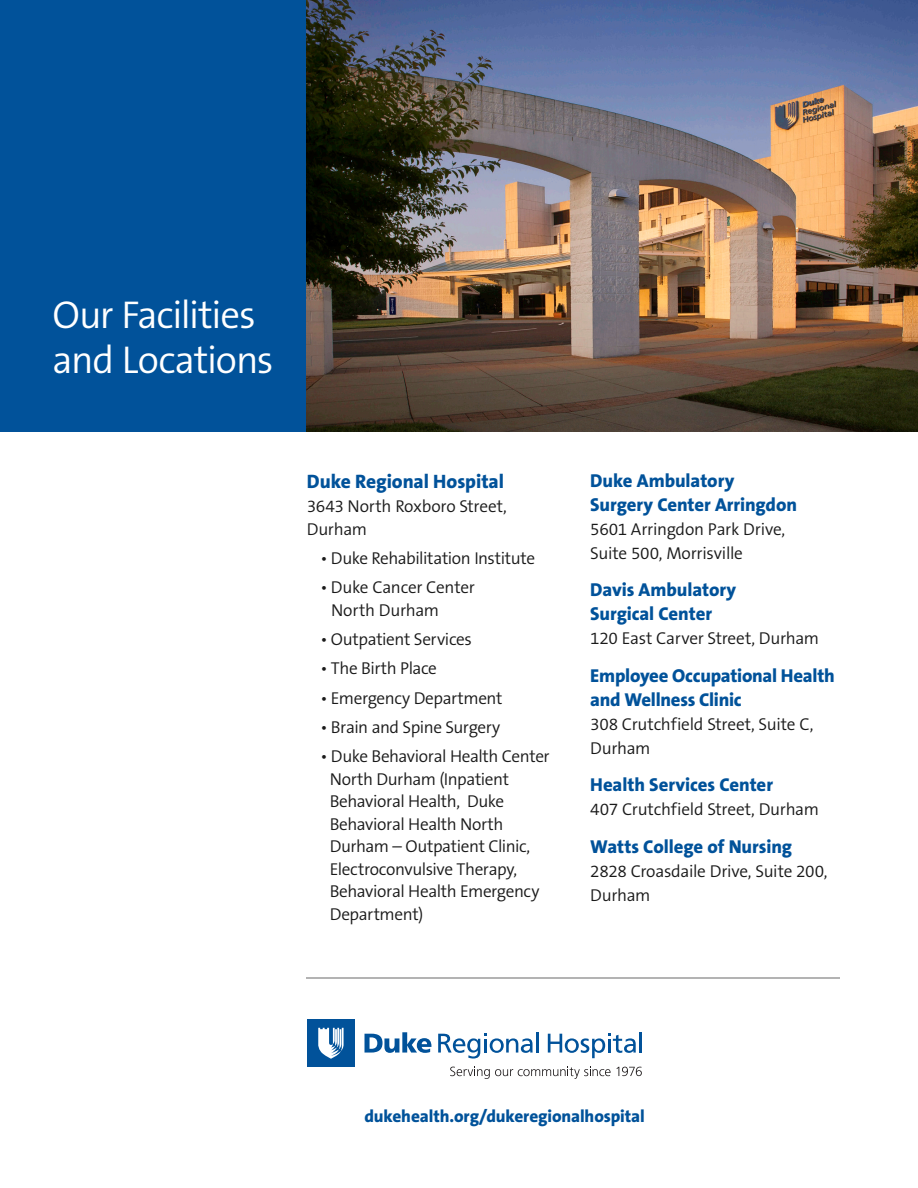
<style>
.page{position:relative;width:918px;height:1188px;background:#fff}
.page>*{position:absolute;margin:0;border:0;box-sizing:border-box;transform-origin:0 0}
.t1{font:300 39px/45px "The Sans B4";letter-spacing:-.03em;color:#fff}
.t2{font:800 19.5px "The Sans B8";letter-spacing:-.005em;color:#01529a}
.t3{font:800 18.75px/24px "The Sans B8";letter-spacing:-.005em;color:#01529a}
.t4{font:300 17.25px/22.5px "The Sans B4";letter-spacing:-.02em;color:#1a1a1a}
.t5{font:800 17.25px "The Sans B8";letter-spacing:-.005em;color:#01529a}
</style>
<div class="page">
<hr style="left:640px;top:1032px;width:2px;height:21px;background:#01529a">
<hr style="left:307px;top:977px;width:533px;height:2px;background:#b3b3b3">
<div style="left:0;top:0;width:307px;height:432px;background:#01529a"></div>
<img style="left:307px;top:0;width:611px;height:432px">
<svg style="left:365px;top:1032px;width:66px;height:21px"></svg>
<svg style="left:438px;top:1033px;width:95px;height:26px"></svg>
<hr style="left:536px;top:1032px;width:3px;height:21px;background:#01529a">
<svg style="left:548px;top:1033px;width:88px;height:25px"></svg>
<div style="left:307px;top:1019px;width:48px;height:47px;background:#01529a"></div>
<svg style="left:318px;top:1028px;width:26px;height:31px"></svg>
<svg style="left:450px;top:1066px;width:192px;height:13px"></svg>
<h2 class="t1" style="left:52px;top:294px;width:223px">Our Facilities and Locations</h2>
<h3 class="t2" style="left:307px;top:471px;width:199px">Duke Regional Hospital</h3>
<p class="t4" style="left:307px;top:496px;width:202px">3643 North Roxboro Street,<br>Durham</p>
<p class="t4" style="left:320px;top:548px;width:216px">• Duke Rehabilitation Institute</p>
<p class="t4" style="left:331px;top:577px;width:145px;text-indent:-11px">• Duke Cancer Center<br>North Durham</p>
<p class="t4" style="left:320px;top:629px;width:153px">• Outpatient Services</p>
<p class="t4" style="left:320px;top:658px;width:118px">• The Birth Place</p>
<p class="t4" style="left:320px;top:687px;width:184px">• Emergency Department</p>
<p class="t4" style="left:320px;top:716px;width:181px">• Brain and Spine Surgery</p>
<p class="t4" style="left:330px;top:746px;width:221px;text-indent:-9px">• Duke Behavioral Health Center<br>North Durham (Inpatient<br>Behavioral Health, Duke<br>Behavioral Health North<br>Durham – Outpatient Clinic,<br>Electroconvulsive Therapy,<br>Behavioral Health Emergency<br>Department)</p>
<h3 class="t3" style="left:590px;top:469px;width:208px">Duke Ambulatory<br>Surgery Center Arringdon</h3>
<p class="t4" style="left:590px;top:518px;width:196px;line-height:24px">5601 Arringdon Park Drive,<br>Suite 500, Morrisville</p>
<h3 class="t3" style="left:590px;top:578px;width:147px">Davis Ambulatory<br>Surgical Center</h3>
<p class="t4" style="left:590px;top:628px;width:230px">120 East Carver Street, Durham</p>
<h3 class="t3" style="left:590px;top:664px;width:246px">Employee Occupational Health and Wellness Clinic</h3>
<p class="t4" style="left:590px;top:713px;width:225px;line-height:24px">308 Crutchfield Street, Suite C,<br>Durham</p>
<h3 class="t3" style="left:590px;top:773px;width:184px">Health Services Center</h3>
<p class="t4" style="left:590px;top:799px;width:230px">407 Crutchfield Street, Durham</p>
<h3 class="t3" style="left:590px;top:835px;width:203px">Watts College of Nursing</h3>
<p class="t4" style="left:590px;top:860px;width:239px;line-height:24px">2828 Croasdaile Drive, Suite 200,<br>Durham</p>
<p class="t5" style="left:364px;top:1107px;width:282px">dukehealth.org/dukeregionalhospital</p>
</div>
